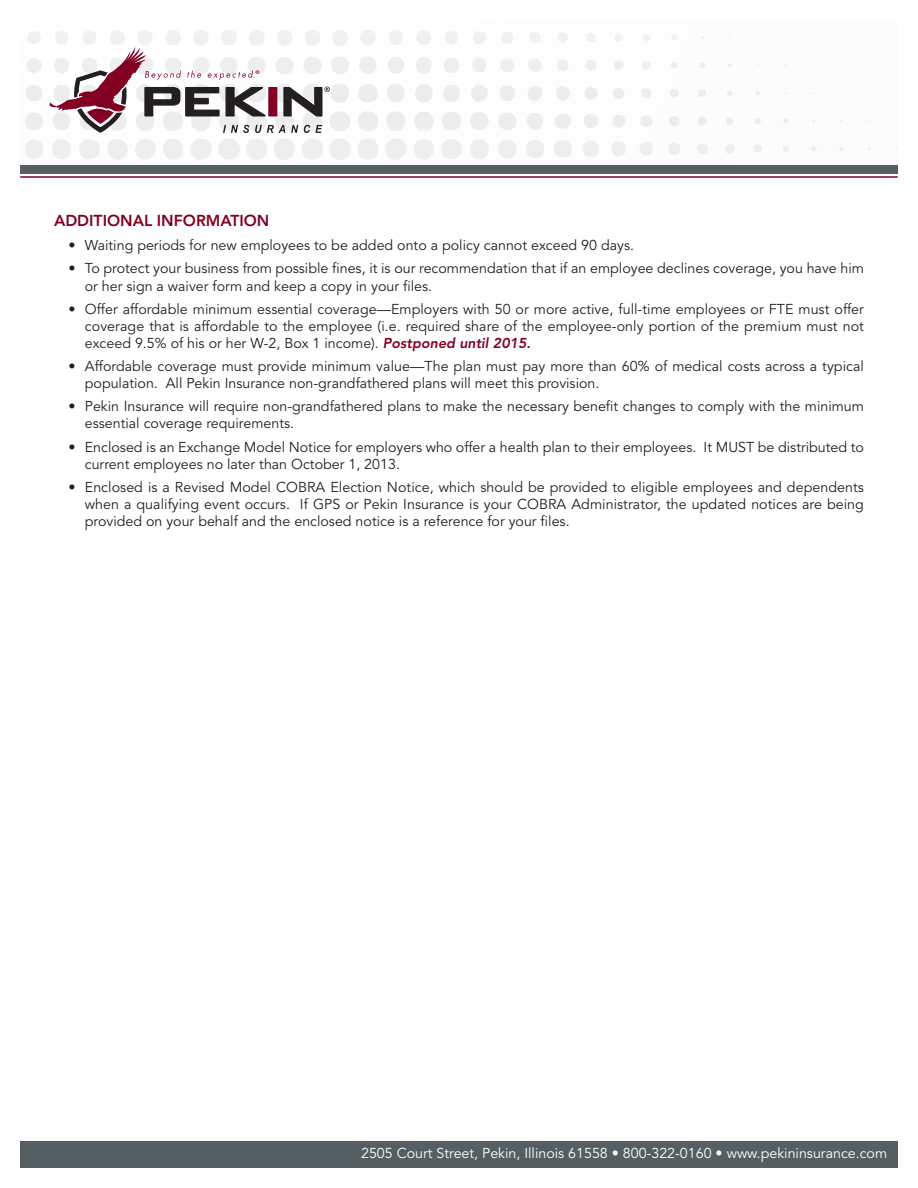
<style>
.page{position:relative;width:918px;height:1188px;background:#fff}
.page>*{position:absolute;margin:0;border:0;box-sizing:border-box;transform-origin:0 0}
.t1{font:800 15.75px "Avenir LT Std";color:#820123}
.t2{font:14.25px/17.1px "Avenir LT Std";color:#231f20}
.t3{font:14.25px "Avenir LT Std";color:#fff}
.s1{font-weight:800;font-style:italic;color:#820123}
</style>
<div class="page">
<div style="left:20px;top:1141px;width:878px;height:27px;background:#555f61"></div>
<svg style="left:50px;top:47px;width:280px;height:86px"></svg>
<div style="left:20px;top:165px;width:878px;height:9px;background:#555f61"></div>
<hr style="left:20px;top:176px;width:878px;height:2px;background:#820123">
<p class="t1" style="left:54px;top:215px;width:217px">ADDITIONAL INFORMATION</p>
<p class="t2" style="left:69px;top:238px;width:567px">• Waiting periods for new employees to be added onto a policy cannot exceed 90 days.</p>
<p class="t2" style="left:85px;top:261px;width:781px;text-indent:-16px">• To protect your business from possible fines, it is our recommendation that if an employee declines coverage, you have him or her sign a waiver form and keep a copy in your files.</p>
<p class="t2" style="left:85px;top:301px;width:781px;text-align:justify;text-indent:-16px">• Offer affordable minimum essential coverage—Employers with 50 or more active, full-time employees or FTE must offer coverage that is affordable to the employee (i.e. required share of the employee-only portion of the premium must not exceed 9.5% of his or her W-2, Box 1 income). <span class="s1">Postponed until 2015.</span></p>
<p class="t2" style="left:85px;top:359px;width:781px;text-indent:-16px">• Affordable coverage must provide minimum value—The plan must pay more than 60% of medical costs across a typical population. All Pekin Insurance non-grandfathered plans will meet this provision.</p>
<p class="t2" style="left:85px;top:399px;width:781px;text-indent:-16px">• Pekin Insurance will require non-grandfathered plans to make the necessary benefit changes to comply with the minimum essential coverage requirements.</p>
<p class="t2" style="left:85px;top:439px;width:781px;text-indent:-16px">• Enclosed is an Exchange Model Notice for employers who offer a health plan to their employees. It MUST be distributed to current employees no later than October 1, 2013.</p>
<p class="t2" style="left:85px;top:479px;width:781px;text-align:justify;text-indent:-16px">• Enclosed is a Revised Model COBRA Election Notice, which should be provided to eligible employees and dependents when a qualifying event occurs. If GPS or Pekin Insurance is your COBRA Administrator, the updated notices are being provided on your behalf and the enclosed notice is a reference for your files.</p>
<p class="t3" style="left:361px;top:1147px;width:528px">2505 Court Street, Pekin, Illinois 61558 • 800-322-0160 • www.pekininsurance.com</p>
</div>
